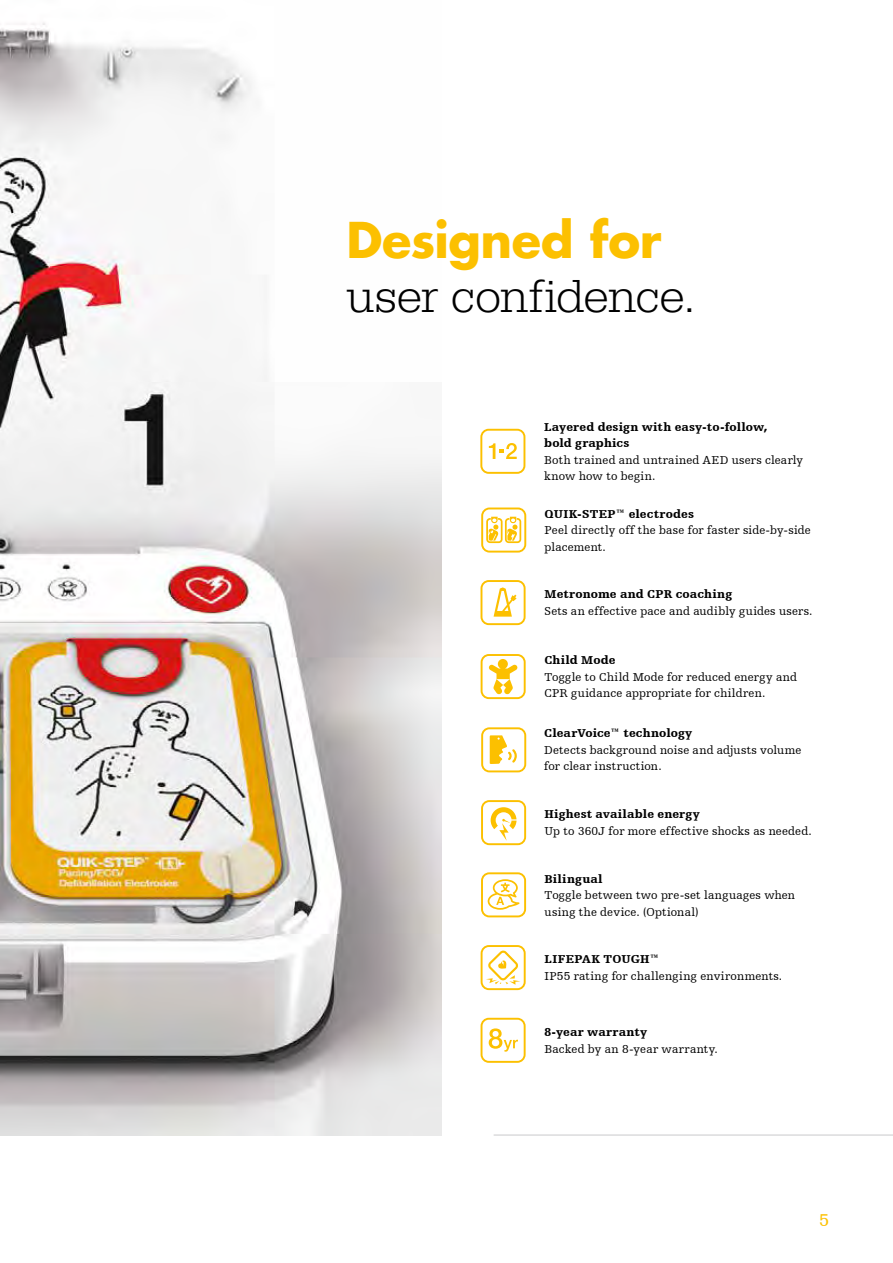
<style>
.page{position:relative;width:893px;height:1263px;background:#fff}
.page>*{position:absolute;margin:0;border:0;box-sizing:border-box;transform-origin:0 0}
.t1{font:300 48px "URW Egyptienne TOT";letter-spacing:-.015em;color:#000}
.t2{font:700 48px "Futura For Stryker";letter-spacing:-.01em;color:#fcc000}
.t3{font:18px "Humanist Slabserif 712 BT";color:#fcc000}
.t4{font:12px/16.5px "Humanist Slabserif 712 BT";letter-spacing:.015em;color:#000}
.t5{font:900 12px/16.5px "Humanist Slabserif 712 BT";letter-spacing:.015em;color:#000}
</style>
<div class="page">
<img style="left:0;top:22px;width:268px;height:361px">
<img style="left:0;top:383px;width:441px;height:752px">
<hr style="left:494px;top:1135px;width:399px;height:1px;background:#c9cacb">
<svg style="left:481px;top:507px;width:45px;height:46px"></svg>
<svg style="left:480px;top:429px;width:45px;height:45px"></svg>
<svg style="left:480px;top:580px;width:46px;height:45px"></svg>
<svg style="left:481px;top:727px;width:45px;height:45px"></svg>
<svg style="left:481px;top:800px;width:45px;height:45px"></svg>
<svg style="left:481px;top:872px;width:45px;height:45px"></svg>
<svg style="left:481px;top:945px;width:45px;height:45px"></svg>
<svg style="left:481px;top:1018px;width:45px;height:45px"></svg>
<svg style="left:481px;top:654px;width:45px;height:45px"></svg>
<h1 class="t2" style="left:346px;top:208px;width:316px">Designed for</h1>
<h1 class="t1" style="left:346px;top:268px;width:350px">user confidence.</h1>
<p class="t5" style="left:544px;top:418px;width:224px">Layered design with easy-to-follow, bold graphics</p>
<p class="t4" style="left:544px;top:451px;width:260px">Both trained and untrained AED users clearly know how to begin.</p>
<p class="t5" style="left:545px;top:505px;width:151px">QUIK-STEP™ electrodes</p>
<p class="t4" style="left:545px;top:522px;width:268px">Peel directly off the base for faster side-by-side placement.</p>
<p class="t5" style="left:545px;top:586px;width:189px">Metronome and CPR coaching</p>
<p class="t4" style="left:545px;top:602px;width:269px">Sets an effective pace and audibly guides users.</p>
<p class="t5" style="left:544px;top:651px;width:73px">Child Mode</p>
<p class="t4" style="left:544px;top:668px;width:254px">Toggle to Child Mode for reduced energy and<br>CPR guidance appropriate for children.</p>
<p class="t5" style="left:544px;top:725px;width:150px">ClearVoice™ technology</p>
<p class="t4" style="left:544px;top:741px;width:259px">Detects background noise and adjusts volume for clear instruction.</p>
<p class="t5" style="left:544px;top:805px;width:157px">Highest available energy</p>
<p class="t4" style="left:544px;top:822px;width:269px">Up to 360J for more effective shocks as needed.</p>
<p class="t5" style="left:545px;top:870px;width:60px">Bilingual</p>
<p class="t4" style="left:545px;top:887px;width:252px">Toggle between two pre-set languages when using the device. (Optional)</p>
<p class="t5" style="left:545px;top:951px;width:116px">LIFEPAK TOUGH™</p>
<p class="t4" style="left:545px;top:967px;width:239px">IP55 rating for challenging environments.</p>
<p class="t5" style="left:544px;top:1024px;width:104px">8-year warranty</p>
<p class="t4" style="left:544px;top:1040px;width:175px">Backed by an 8-year warranty.</p>
<h2 class="t3" style="left:819px;top:1209px;width:12px">5</h2>
</div>
